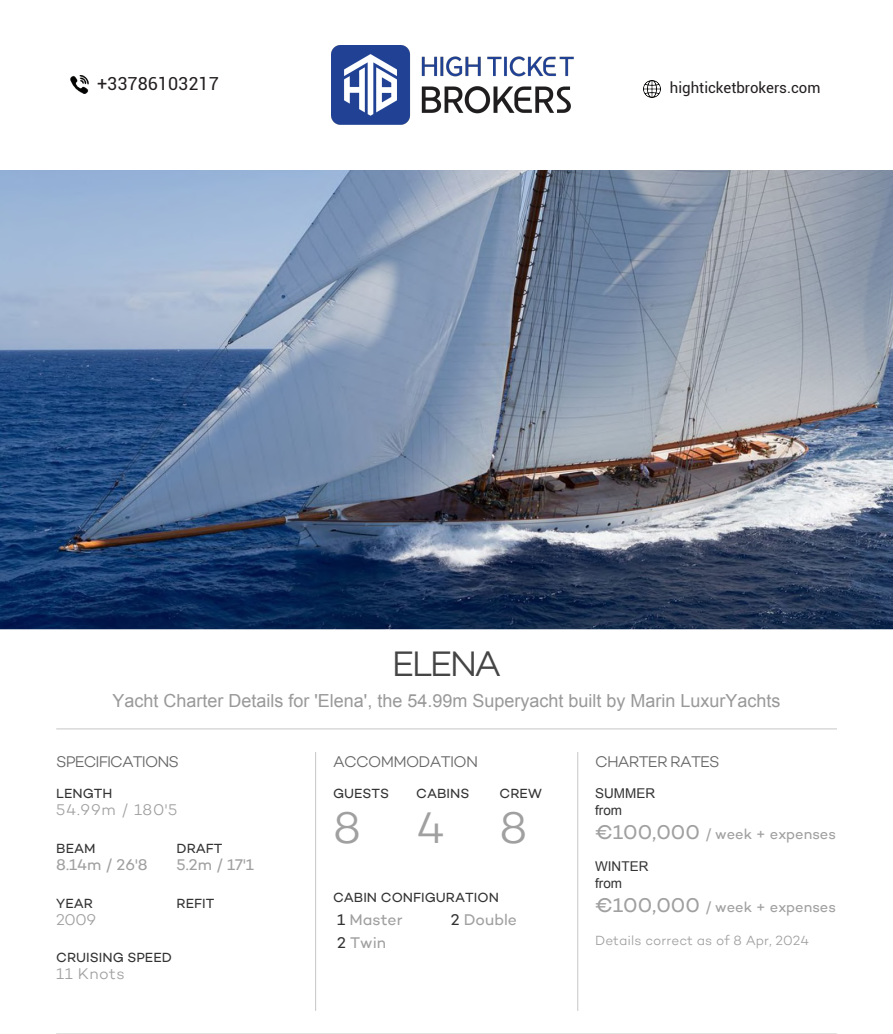
<style>
.page{position:relative;width:893px;height:1034px;background:#fff}
.page>*{position:absolute;margin:0;border:0;box-sizing:border-box;transform-origin:0 0}
.t1{font:300 45px "Campton";color:#a0a0a0}
.t2{font:300 36px "Campton";letter-spacing:-.08em;color:#454545}
.t3{font:18px "Arial";color:#999}
.t4{font:18px "Roboto";color:#231f20}
.t5{font:300 15.75px "Campton";letter-spacing:-.05em;color:#666}
.t6{font:15.75px "Campton";color:#a0a0a0}
.t7{font:300 15.75px "Campton";letter-spacing:.03em;color:#a0a0a0}
.t8{font:15px "Roboto";color:#231f20}
.t9{font:14.7px "Campton";color:#a0a0a0}
.t10{font:13.5px "Campton";color:#333}
.t11{font:300 13.5px "Campton";letter-spacing:.005em;color:#a0a0a0}
.t12{font:13.5px/17.1px "Arial";color:#333}
.s1{color:#333}
.s2{font-size:20.25px}
</style>
<div class="page">
<img style="left:0;top:170px;width:893px;height:459px">
<svg style="left:56px;top:728px;width:781px;height:1px"></svg>
<hr style="left:446px;top:1033px;width:391px;height:1px;background:#ccc">
<hr style="left:56px;top:1033px;width:391px;height:1px;background:#ccc">
<svg style="left:315px;top:752px;width:1px;height:258px"></svg>
<svg style="left:577px;top:752px;width:1px;height:258px"></svg>
<img style="left:331px;top:45px;width:242px;height:79px">
<img style="left:644px;top:80px;width:17px;height:18px">
<img style="left:70px;top:76px;width:18px;height:18px">
<p class="t4" style="left:97px;top:71px;width:123px">+33786103217</p>
<p class="t8" style="left:670px;top:78px;width:152px">highticketbrokers.com</p>
<h2 class="t2" style="left:392px;top:641px;width:111px">ELENA</h2>
<p class="t3" style="left:112px;top:688px;width:670px">Yacht Charter Details for 'Elena', the 54.99m Superyacht built by Marin LuxurYachts</p>
<p class="t5" style="left:56px;top:751px;width:124px">SPECIFICATIONS</p>
<p class="t10" style="left:56px;top:784px;width:58px">LENGTH</p>
<p class="t7" style="left:56px;top:799px;width:123px">54.99m / 180'5</p>
<p class="t10" style="left:56px;top:839px;width:41px">BEAM</p>
<p class="t10" style="left:177px;top:839px;width:47px">DRAFT</p>
<p class="t6" style="left:56px;top:854px;width:93px">8.14m / 26'8</p>
<p class="t6" style="left:177px;top:854px;width:79px">5.2m / 17'1</p>
<p class="t10" style="left:56px;top:894px;width:38px">YEAR</p>
<p class="t10" style="left:177px;top:894px;width:39px">REFIT</p>
<p class="t7" style="left:56px;top:909px;width:41px">2009</p>
<p class="t10" style="left:56px;top:949px;width:117px">CRUISING SPEED</p>
<p class="t7" style="left:56px;top:964px;width:70px">11 Knots</p>
<p class="t5" style="left:333px;top:751px;width:147px">ACCOMMODATION</p>
<p class="t10" style="left:333px;top:784px;width:58px">GUESTS</p>
<p class="t10" style="left:416px;top:784px;width:55px">CABINS</p>
<p class="t10" style="left:500px;top:784px;width:44px">CREW</p>
<h1 class="t1" style="left:333px;top:799px;width:196px">848</h1>
<p class="t10" style="left:333px;top:889px;width:167px">CABIN CONFIGURATION</p>
<p class="t6" style="left:337px;top:909px;width:67px"><span class="s1">1</span> Master</p>
<p class="t6" style="left:451px;top:909px;width:68px"><span class="s1">2</span> Double</p>
<p class="t6" style="left:337px;top:932px;width:50px"><span class="s1">2</span> Twin</p>
<p class="t5" style="left:595px;top:751px;width:126px">CHARTER RATES</p>
<p class="t12" style="left:595px;top:784px;width:61px">SUMMER from</p>
<p class="t9" style="left:595px;top:824px;width:242px"><span class="s2">€100,000</span> / week + expenses</p>
<p class="t12" style="left:595px;top:857px;width:55px">WINTER from</p>
<p class="t9" style="left:595px;top:897px;width:242px"><span class="s2">€100,000</span> / week + expenses</p>
<p class="t11" style="left:595px;top:931px;width:216px">Details correct as of 8 Apr, 2024</p>
</div>
